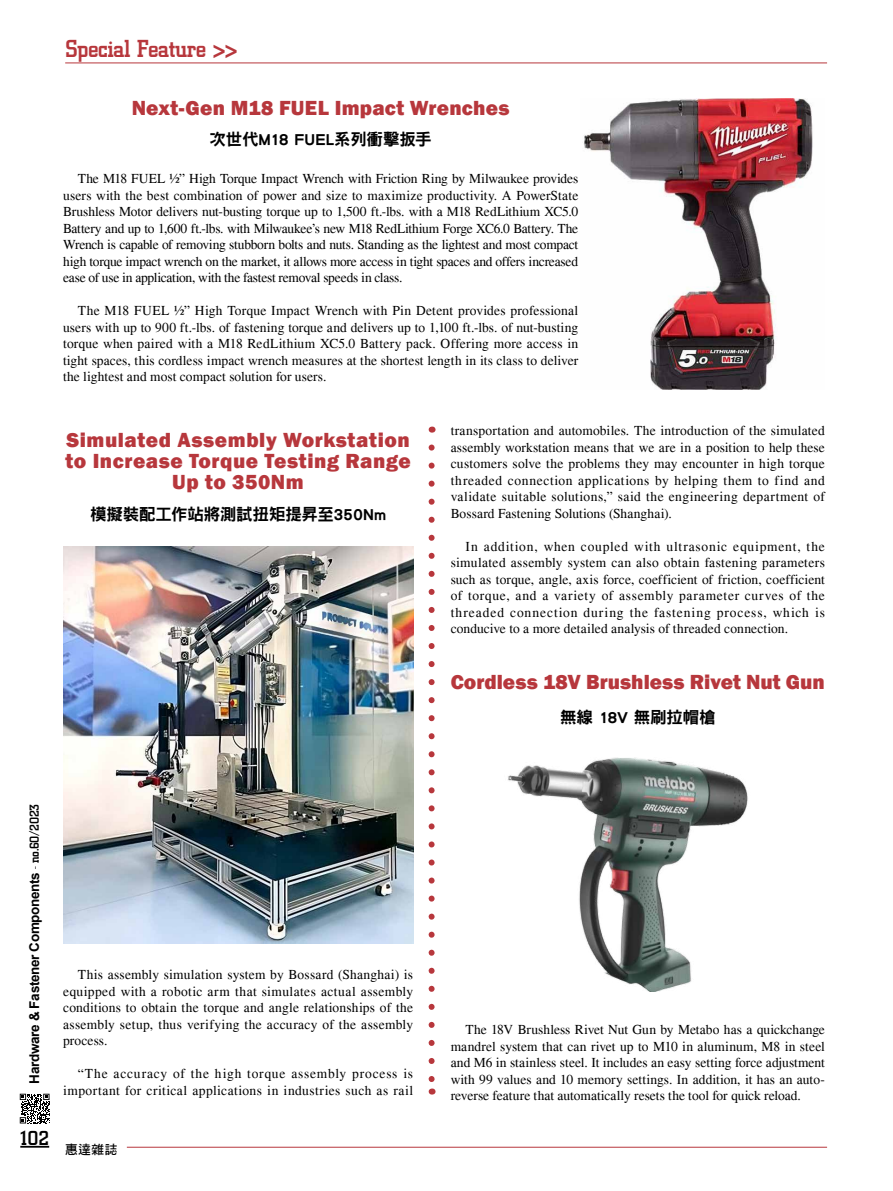
<style>
.page{position:relative;width:893px;height:1191px;background:#fff}
.page>*{position:absolute;margin:0;border:0;box-sizing:border-box;transform-origin:0 0}
.t1{font:500 25.5px "City D";letter-spacing:-.025em;color:#b7373c}
.t2{font:800 21px/21px "Franklin Gothic";letter-spacing:.025em;color:#b7373c;text-align:center}
.t3{font:800 21px "Franklin Gothic";color:#b7373c}
.t4{font:500 21px "City D";color:#000}
.t5{font:16.5px "DF Hei Std W9";letter-spacing:-.01em;color:#000}
.t6{font:13.5px/16.5px "Times";letter-spacing:.01em;color:#000;text-align:justify}
.t7{font:13.5px/16.5px "Times";letter-spacing:.045em;color:#000;text-align:right}
.t8{font:700 13.5px "Arial";letter-spacing:-.025em;color:#000}
.t9{font:12.75px "DF Hei Std W7";color:#000}
.s1{font-family:"City D";font-weight:500}
</style>
<div class="page">
<hr style="left:20px;top:1145px;width:29px;height:2px;background:#000">
<hr style="left:65px;top:63px;width:762px;height:1px;background:#b7373c">
<hr style="left:127px;top:1147px;width:700px;height:1px;background:#b7373c">
<svg style="left:20px;top:1093px;width:30px;height:30px"></svg>
<img style="left:584px;top:98px;width:229px;height:291px">
<img style="left:63px;top:546px;width:350px;height:397px">
<svg style="left:429px;top:447px;width:6px;height:635px"></svg>
<img style="left:508px;top:758px;width:240px;height:233px">
<h1 class="t1" style="left:65px;top:35px;width:174px">Special Feature &gt;&gt;</h1>
<h2 class="t2" style="left:132px;top:98px;width:379px">Next-Gen M18 FUEL Impact Wrenches</h2>
<p class="t5" style="left:210px;top:130px;width:224px">次世代M18 FUEL系列衝擊扳手</p>
<p class="t6" style="left:63px;top:170px;width:517px;text-indent:15px">The M18 FUEL ½” High Torque Impact Wrench with Friction Ring by Milwaukee provides users with the best combination of power and size to maximize productivity. A PowerState Brushless Motor delivers nut-busting torque up to 1,500 ft.-lbs. with a M18 RedLithium XC5.0<br>Battery and up to 1,600 ft.-lbs. with Milwaukee’s new M18 RedLithium Forge XC6.0 Battery. The Wrench is capable of removing stubborn bolts and nuts. Standing as the lightest and most compact high torque impact wrench on the market, it allows more access in tight spaces and offers increased ease of use in application, with the fastest removal speeds in class.</p>
<p class="t6" style="left:63px;top:302px;width:517px;text-indent:15px">The M18 FUEL ½” High Torque Impact Wrench with Pin Detent provides professional users with up to 900 ft.-lbs. of fastening torque and delivers up to 1,100 ft.-lbs. of nut-busting torque when paired with a M18 RedLithium XC5.0 Battery pack. Offering more access in tight spaces, this cordless impact wrench measures at the shortest length in its class to deliver the lightest and most compact solution for users.</p>
<h2 class="t2" style="left:66px;top:429px;width:347px">Simulated Assembly Workstation to Increase Torque Testing Range<br>Up to 350Nm</h2>
<p class="t5" style="left:90px;top:505px;width:298px">模擬裝配工作站將測試扭矩提昇至350Nm</p>
<p class="t6" style="left:451px;top:422px;width:376px">transportation and automobiles. The introduction of the simulated assembly workstation means that we are in a position to help these customers solve the problems they may encounter in high torque threaded connection applications by helping them to find and validate suitable solutions,” said the engineering department of Bossard Fastening Solutions (Shanghai).</p>
<p class="t6" style="left:451px;top:538px;width:376px;text-indent:15px">In addition, when coupled with ultrasonic equipment, the simulated assembly system can also obtain fastening parameters such as torque, angle, axis force, coefficient of friction, coefficient of torque, and a variety of assembly parameter curves of the threaded connection during the fastening process, which is conducive to a more detailed analysis of threaded connection.</p>
<h2 class="t3" style="left:451px;top:668px;width:376px">Cordless 18V Brushless Rivet Nut Gun</h2>
<p class="t5" style="left:560px;top:708px;width:157px">無線 18V 無刷拉帽槍</p>
<p class="t8" style="left:25px;top:1083px;width:281px;rotate:-90deg">Hardware &amp; Fastener Components <span class="s1">- no.60/2023</span></p>
<h2 class="t4" style="left:20px;top:1126px;width:30px">102</h2>
<p class="t6" style="left:63px;top:966px;width:352px;text-indent:15px">This assembly simulation system by Bossard (Shanghai) is equipped with a robotic arm that simulates actual assembly conditions to obtain the torque and angle relationships of the assembly setup, thus verifying the accuracy of the assembly process.</p>
<p class="t7" style="left:63px;top:1065px;width:352px">“The accuracy of the high torque assembly process is important for critical applications in industries such as rail</p>
<p class="t9" style="left:65px;top:1142px;width:54px">惠達雜誌</p>
<p class="t6" style="left:451px;top:1021px;width:376px;text-indent:15px">The 18V Brushless Rivet Nut Gun by Metabo has a quickchange mandrel system that can rivet up to M10 in aluminum, M8 in steel and M6 in stainless steel. It includes an easy setting force adjustment with 99 values and 10 memory settings. In addition, it has an auto&shy;reverse feature that automatically resets the tool for quick reload.</p>
</div>
